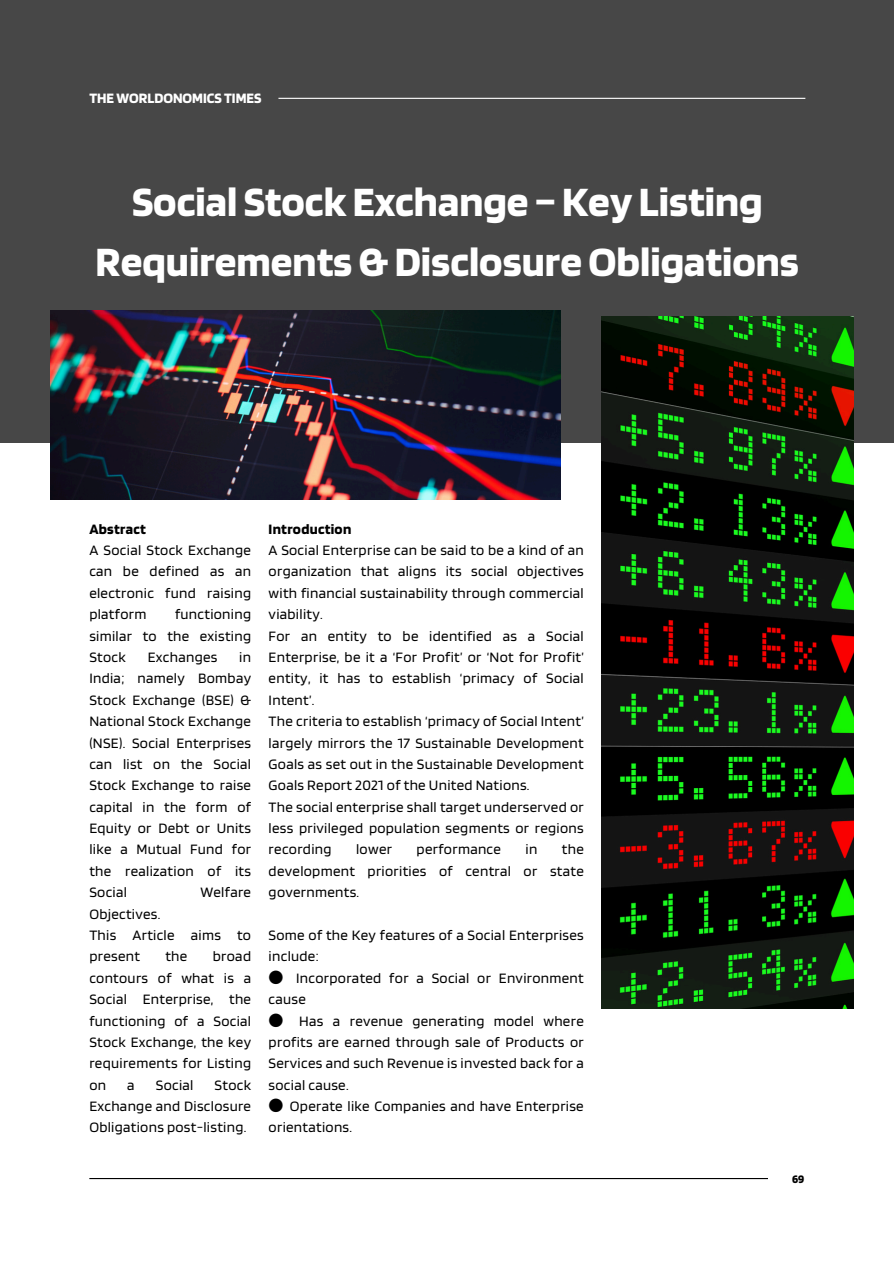
<style>
.page{position:relative;width:894px;height:1264px;background:#fff}
.page>*{position:absolute;margin:0;border:0;box-sizing:border-box;transform-origin:0 0}
.t1{font:700 43.5px/60.8px "Blinker";color:#fff;text-align:center}
.t2{font:15px/21.3px "Blinker";letter-spacing:.02em;color:#000;text-align:justify}
.t3{font:700 15px "Blinker";color:#fff}
.t4{font:700 15px "Blinker";letter-spacing:.02em;color:#000}
.t5{font:700 12px "Blinker";color:#000}
.s1{font-family:"Noto Sans CJ Ksc"}
</style>
<div class="page">
<div style="left:0;top:0;width:893px;height:442px;background:#474747"></div>
<img style="left:51px;top:310px;width:509px;height:189px">
<img style="left:601px;top:317px;width:251px;height:691px">
<hr style="left:278px;top:98px;width:527px;height:1px;background:#fff">
<hr style="left:89px;top:1177px;width:678px;height:2px;background:#000">
<p class="t3" style="left:89px;top:88px;width:173px">THE WORLDONOMICS TIMES</p>
<h2 class="t1" style="left:96px;top:169px;width:704px">Social Stock Exchange –Key Listing<br>Requirements&amp;DisclosureObligations</h2>
<p class="t4" style="left:89px;top:519px;width:58px">Abstract</p>
<p class="t2" style="left:89px;top:539px;width:163px">A Social Stock Exchange can be defined as an electronic fund raising platform</p>
<p class="t2" style="left:89px;top:603px;width:163px;text-indent:86px">functioning similar to the existing Stock</p>
<p class="t2" style="left:89px;top:646px;width:163px;text-indent:150px">in India; namely Bombay Stock Exchange (BSE) &amp; National Stock Exchange (NSE). Social Enterprises can list on the Social Stock Exchange to raise capital in the form of Equity or Debt or Units like a Mutual Fund for the realization of its Social</p>
<p class="t2" style="left:148px;top:646px;width:71px">Exchanges</p>
<p class="t2" style="left:200px;top:881px;width:52px">Welfare</p>
<p class="t2" style="left:89px;top:902px;width:73px">Objectives.</p>
<p class="t2" style="left:89px;top:923px;width:163px">This Article aims to present</p>
<p class="t2" style="left:89px;top:945px;width:163px;text-indent:123px">broad contours of what is a Social Enterprise, the functioning of a Social Stock Exchange, the key requirements for Listing on</p>
<p class="t2" style="left:165px;top:945px;width:23px">the</p>
<p class="t2" style="left:89px;top:1073px;width:163px;text-indent:125px">Stock Exchange and Disclosure Obligations post-listing.</p>
<p class="t2" style="left:127px;top:1073px;width:9px">a</p>
<p class="t2" style="left:156px;top:1073px;width:39px">Social</p>
<p class="t4" style="left:268px;top:519px;width:84px">Introduction</p>
<p class="t2" style="left:268px;top:539px;width:316px">A Social Enterprise can be said to be a kind of an organization that aligns its social objectives with financial sustainability through commercial viability.</p>
<p class="t2" style="left:268px;top:624px;width:316px">For an entity to be identified as a Social Enterprise, be it a ‘For Profit’ or ‘Not for Profit’ entity, it has to establish ‘primacy of Social Intent’.</p>
<p class="t2" style="left:268px;top:710px;width:316px">The criteria to establish ‘primacy of Social Intent’ largely mirrors the 17 Sustainable Development Goals as set out in the Sustainable Development Goals Report 2021 of the United Nations.</p>
<p class="t2" style="left:268px;top:795px;width:316px">The social enterprise shall target underserved or less privileged population segments or regions recording</p>
<p class="t2" style="left:356px;top:838px;width:37px">lower</p>
<p class="t2" style="left:416px;top:838px;width:86px">performance</p>
<p class="t2" style="left:525px;top:838px;width:13px">in</p>
<p class="t2" style="left:268px;top:838px;width:316px;text-indent:293px">the development priorities of central or state governments.</p>
<p class="t2" style="left:268px;top:923px;width:316px">Some of the Key features of a Social Enterprises include:</p>
<p class="t2" style="left:268px;top:966px;width:316px"><span class="s1">●</span> Incorporated for a Social or Environment cause</p>
<p class="t2" style="left:268px;top:1009px;width:316px"><span class="s1">●</span> Has a revenue generating model where profits are earned through sale of Products or Services and such Revenue is invested back for a social cause.</p>
<p class="t2" style="left:268px;top:1094px;width:316px"><span class="s1">●</span> Operate like Companies and have Enterprise orientations.</p>
<p class="t5" style="left:791px;top:1170px;width:14px">69</p>
</div>
